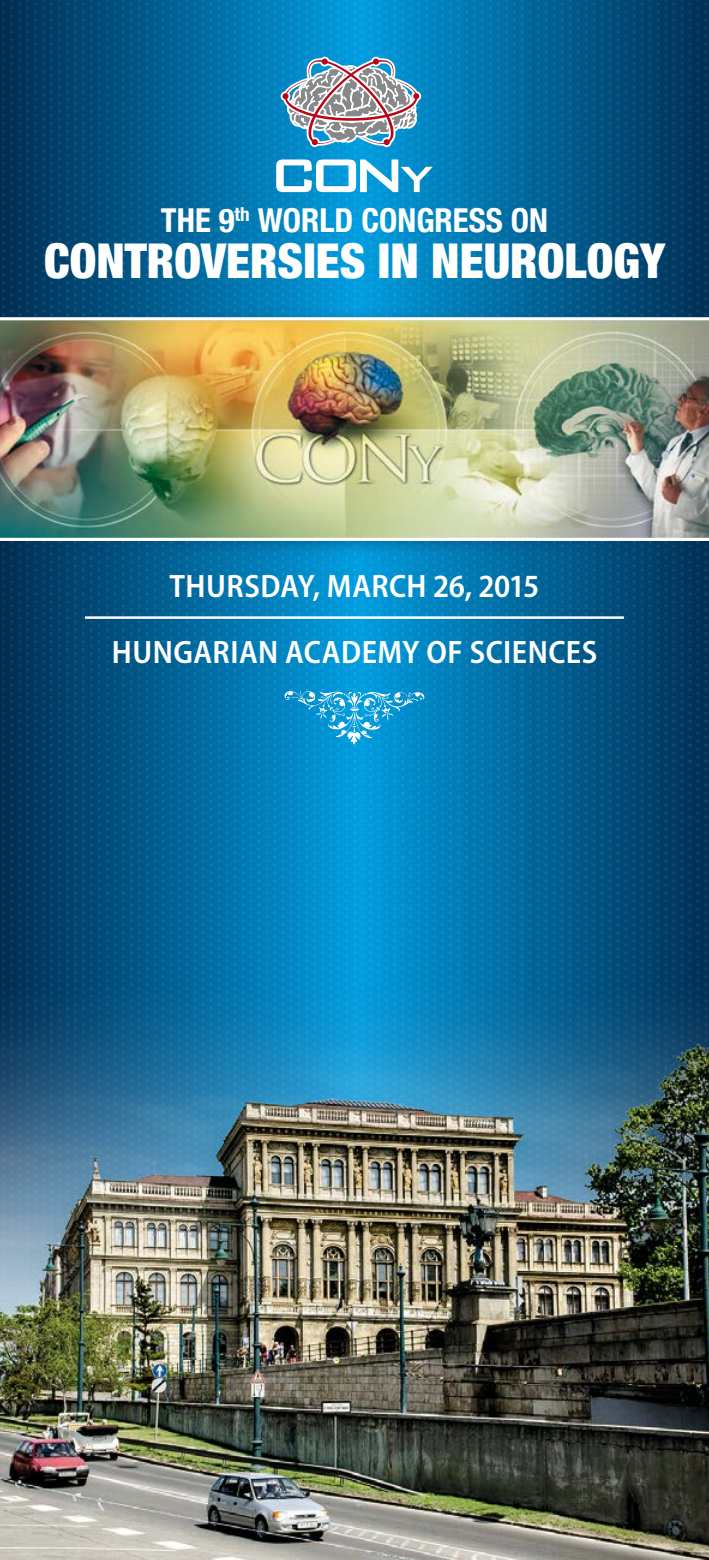
<style>
.page{position:relative;width:709px;height:1560px;background:#fff}
.page>*{position:absolute;margin:0;border:0;box-sizing:border-box;transform-origin:0 0}
.t1{font:900 condensed 48px "Helvetica Neue LT Com";color:#fff}
.t2{font:700 condensed 33px "Helvetica Neue LT Com";color:#fff}
.t3{font:600 semi-condensed 32.5px/66.5px "Myriad Pro";letter-spacing:.015em;color:#fff;text-align:center}
</style>
<div class="page">
<img style="left:0;top:0;width:709px;height:823px">
<img style="left:0;top:287px;width:709px;height:305px">
<hr style="left:0;top:317px;width:709px;height:3px;background:#fff">
<svg style="left:0;top:537px;width:709px;height:4px"></svg>
<svg style="left:276px;top:159px;width:157px;height:33px"></svg>
<svg style="left:281px;top:57px;width:140px;height:90px"></svg>
<hr style="left:85px;top:616px;width:539px;height:2px;background:#fff">
<img style="left:0;top:823px;width:709px;height:736px">
<svg style="left:284px;top:690px;width:141px;height:54px;background:#28a2d7"></svg>
<p class="t2" style="left:161px;top:201px;width:389px">THE 9<sup>th</sup> WORLD CONGRESS ON</p>
<h1 class="t1" style="left:44px;top:233px;width:622px">CONTROVERSIES IN NEUROLOGY</h1>
<p class="t3" style="left:112px;top:551px;width:487px">THURSDAY, MARCH 26, 2015<br>HUNGARIAN ACADEMY OF SCIENCES</p>
</div>
